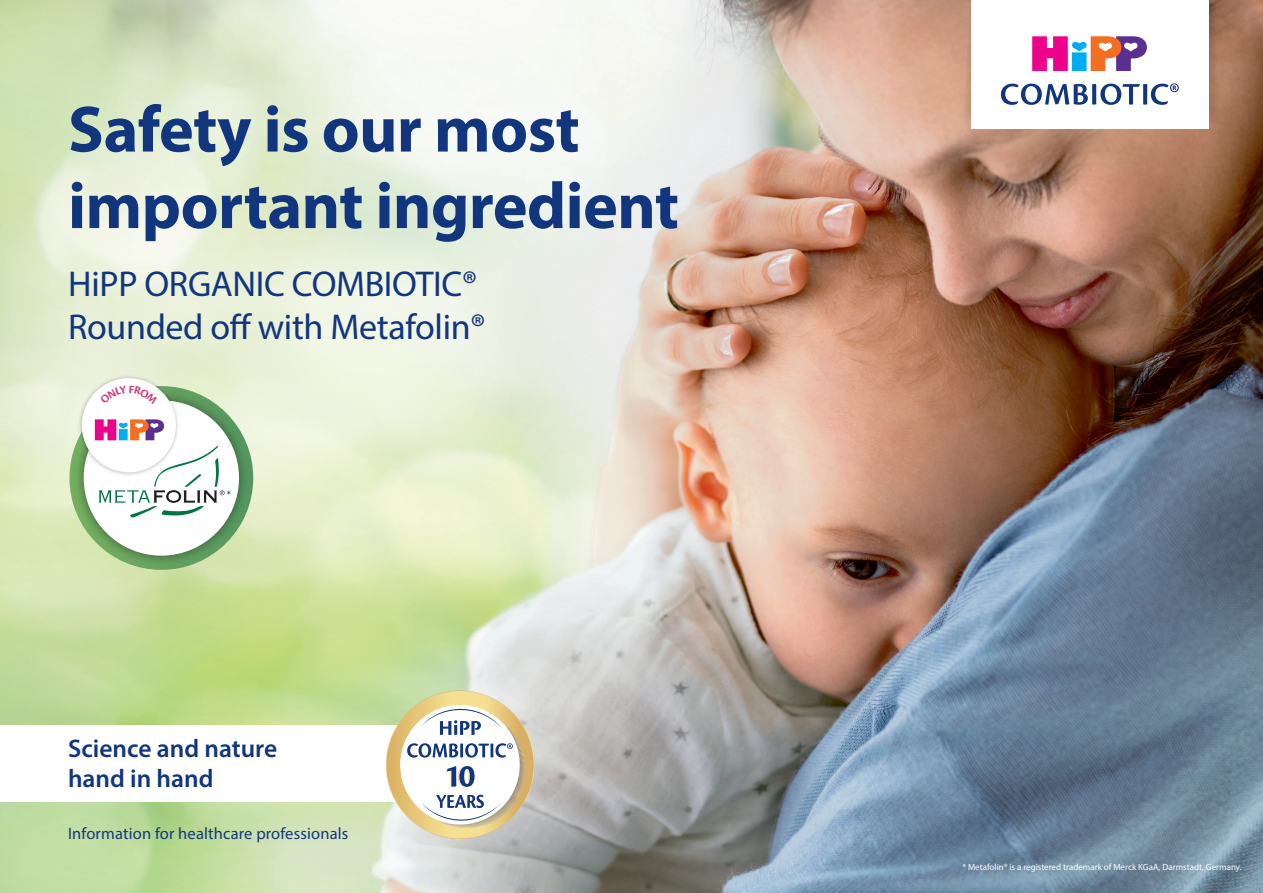
<style>
.page{position:relative;width:1263px;height:893px;background:#fff}
.page>*{position:absolute;margin:0;border:0;box-sizing:border-box;transform-origin:0 0}
.t1{font:700 66px/76.5px "Myriad Pro";letter-spacing:-.01em;color:#11367e}
.t2{font:36px/43.2px "Myriad Pro";letter-spacing:-.01em;color:#11367e}
.t3{font:600 25.5px/30.6px "Myriad Pro";color:#11367e}
.t4{font:16.5px "Myriad Pro";letter-spacing:.01em;color:#11367e}
.t5{font:9px "Myriad Pro";color:#fff}
</style>
<div class="page">
<img style="left:0;top:0;width:1263px;height:893px">
<svg style="left:0;top:200px;width:553px;height:357px;background:#e8f0d6"></svg>
<div style="left:0;top:725px;width:468px;height:77px;background:#fff"></div>
<svg style="left:385px;top:690px;width:149px;height:149px"></svg>
<img style="left:68px;top:384px;width:187px;height:186px">
<div style="left:84px;top:400px;width:155px;height:156px;background:#fff;border-radius:50%"></div>
<img style="left:76px;top:373px;width:106px;height:105px">
<svg style="left:962px;top:0;width:258px;height:127px"></svg>
<svg style="left:81px;top:378px;width:150px;height:139px"></svg>
<h1 class="t1" style="left:68px;top:89px;width:612px">Safety is our most important ingredient</h1>
<h2 class="t2" style="left:68px;top:262px;width:419px">HiPP ORGANIC COMBIOTIC®<br>Rounded off with Metafolin®</h2>
<h3 class="t3" style="left:68px;top:732px;width:211px">Science and nature hand in hand</h3>
<h3 class="t4" style="left:68px;top:824px;width:282px">Information for healthcare professionals</h3>
<p class="t5" style="left:962px;top:861px;width:281px">* Metafolin® is a registered trademark of Merck KGaA, Darmstadt, Germany.</p>
</div>
